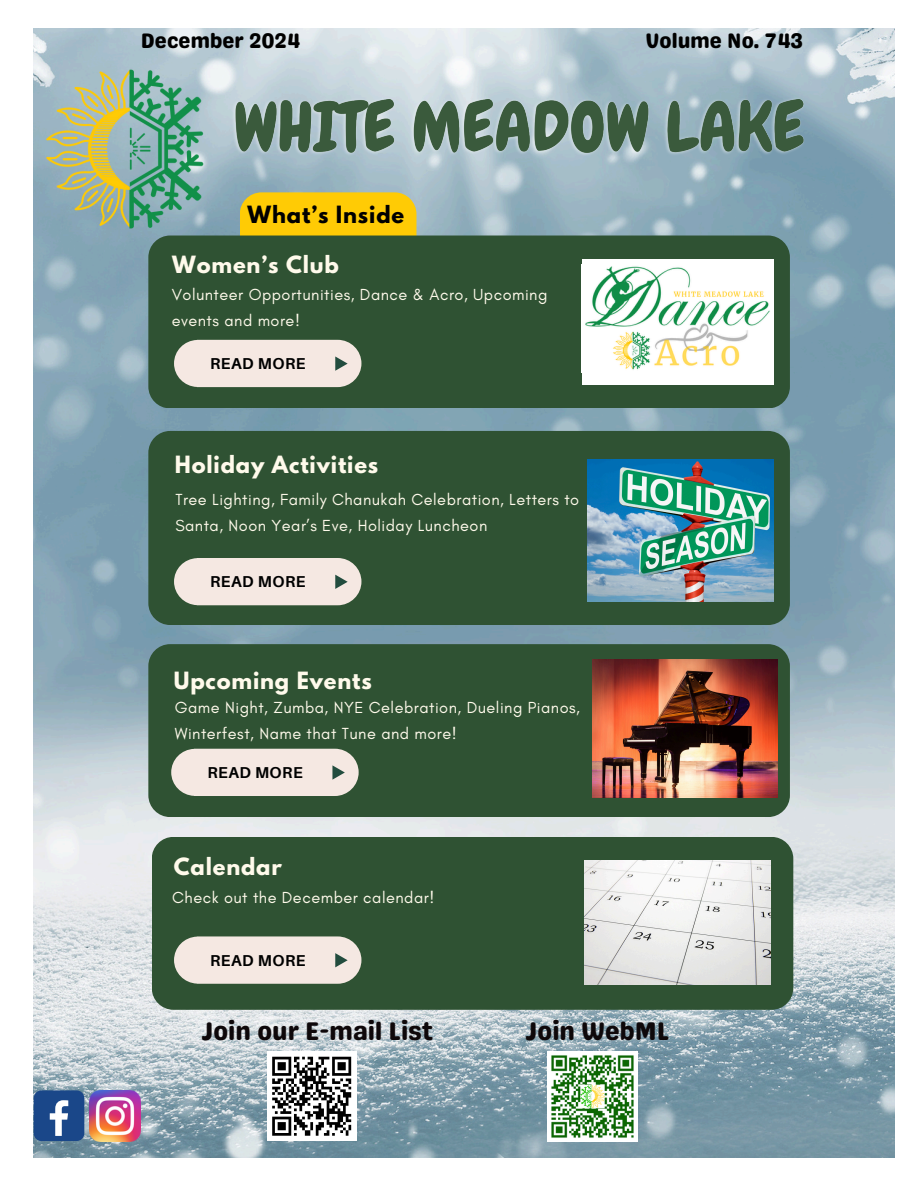
<style>
.page{position:relative;width:918px;height:1188px;background:#fff}
.page>*{position:absolute;margin:0;border:0;box-sizing:border-box;transform-origin:0 0}
.t1{font:25.5px "Genty Sans";color:#0e080a}
.t2{font:700 21px "League Spartan";letter-spacing:.04em;color:#fffaeb}
.t3{font:21px "Genty Sans";color:#000}
.t4{font:700 21px "League Spartan";letter-spacing:.04em;color:#000}
.t5{font:16.35px/26px "Glacial Indifference";letter-spacing:.03em;color:#fffaeb}
.t6{font:700 15.75px "Aileron";letter-spacing:.03em;color:#000}
</style>
<div class="page">
<img style="left:34px;top:28px;width:860px;height:1130px">
<div style="left:240px;top:192px;width:176px;height:116px;background:#ffcb05;border-radius:22px"></div>
<img style="left:45px;top:68px;width:161px;height:161px">
<img style="left:548px;top:1051px;width:90px;height:90px">
<div style="left:34px;top:1090px;width:50px;height:51px;background:#1a4789;border-radius:8px"></div>
<svg style="left:50px;top:1100px;width:18px;height:36px"></svg>
<img style="left:90px;top:1090px;width:51px;height:51px">
<div style="left:267px;top:1051px;width:90px;height:90px;background:#fff"></div>
<svg style="left:272px;top:1056px;width:80px;height:80px"></svg>
<div style="left:148px;top:431px;width:642px;height:194px;background:#2f5233;border-radius:22px"></div>
<div style="left:148px;top:236px;width:642px;height:172px;background:#2f5233;border-radius:22px"></div>
<div style="left:174px;top:340px;width:187px;height:47px;background:#f5e8e2;border-radius:23px"></div>
<svg style="left:335px;top:356px;width:13px;height:15px"></svg>
<div style="left:152px;top:837px;width:641px;height:173px;background:#2f5233;border-radius:22px"></div>
<div style="left:174px;top:936px;width:187px;height:48px;background:#f5e8e2;border-radius:23px"></div>
<svg style="left:335px;top:953px;width:13px;height:14px"></svg>
<div style="left:148px;top:644px;width:642px;height:173px;background:#2f5233;border-radius:22px"></div>
<div style="left:174px;top:558px;width:187px;height:47px;background:#f5e8e2;border-radius:23px"></div>
<svg style="left:335px;top:575px;width:13px;height:14px"></svg>
<div style="left:171px;top:749px;width:188px;height:47px;background:#f5e8e2;border-radius:23px"></div>
<svg style="left:332px;top:765px;width:13px;height:15px"></svg>
<img style="left:584px;top:860px;width:187px;height:125px">
<img style="left:588px;top:460px;width:186px;height:142px">
<div style="left:582px;top:259px;width:191px;height:125px;background:#fff"></div>
<img style="left:585px;top:266px;width:185px;height:104px">
<img style="left:592px;top:660px;width:186px;height:137px">
<img style="left:227px;top:85px;width:584px;height:87px">
<h3 class="t3" style="left:141px;top:28px;width:161px">December 2024</h3>
<p class="t3" style="left:646px;top:28px;width:159px">Volume No. 743</p>
<p class="t4" style="left:248px;top:204px;width:158px">What’s Inside</p>
<h3 class="t2" style="left:172px;top:254px;width:168px">Women’s Club</h3>
<h3 class="t5" style="left:172px;top:282px;width:377px">Volunteer Opportunities, Dance &amp; Acro, Upcoming events and more!</h3>
<p class="t6" style="left:210px;top:354px;width:97px">READ MORE</p>
<p class="t2" style="left:175px;top:454px;width:205px">Holiday Activities</p>
<p class="t5" style="left:175px;top:486px;width:405px">Tree Lighting, Family Chanukah Celebration, Letters to<br>Santa, Noon Year’s Eve, Holiday Luncheon</p>
<h4 class="t6" style="left:210px;top:572px;width:97px">READ MORE</h4>
<h3 class="t2" style="left:174px;top:670px;width:199px">Upcoming Events</h3>
<p class="t5" style="left:175px;top:695px;width:407px">Game Night, Zumba, NYE Celebration, Dueling Pianos,<br>Winterfest, Name that Tune and more!</p>
<h4 class="t6" style="left:207px;top:763px;width:97px">READ MORE</h4>
<h4 class="t2" style="left:174px;top:856px;width:110px">Calendar</h4>
<p class="t5" style="left:172px;top:885px;width:264px">Check out the December calendar!</p>
<h3 class="t6" style="left:210px;top:951px;width:97px">READ MORE</h3>
<h3 class="t1" style="left:201px;top:1016px;width:233px">Join our E-mail List</h3>
<p class="t1" style="left:526px;top:1016px;width:145px">Join WebML</p>
</div>
